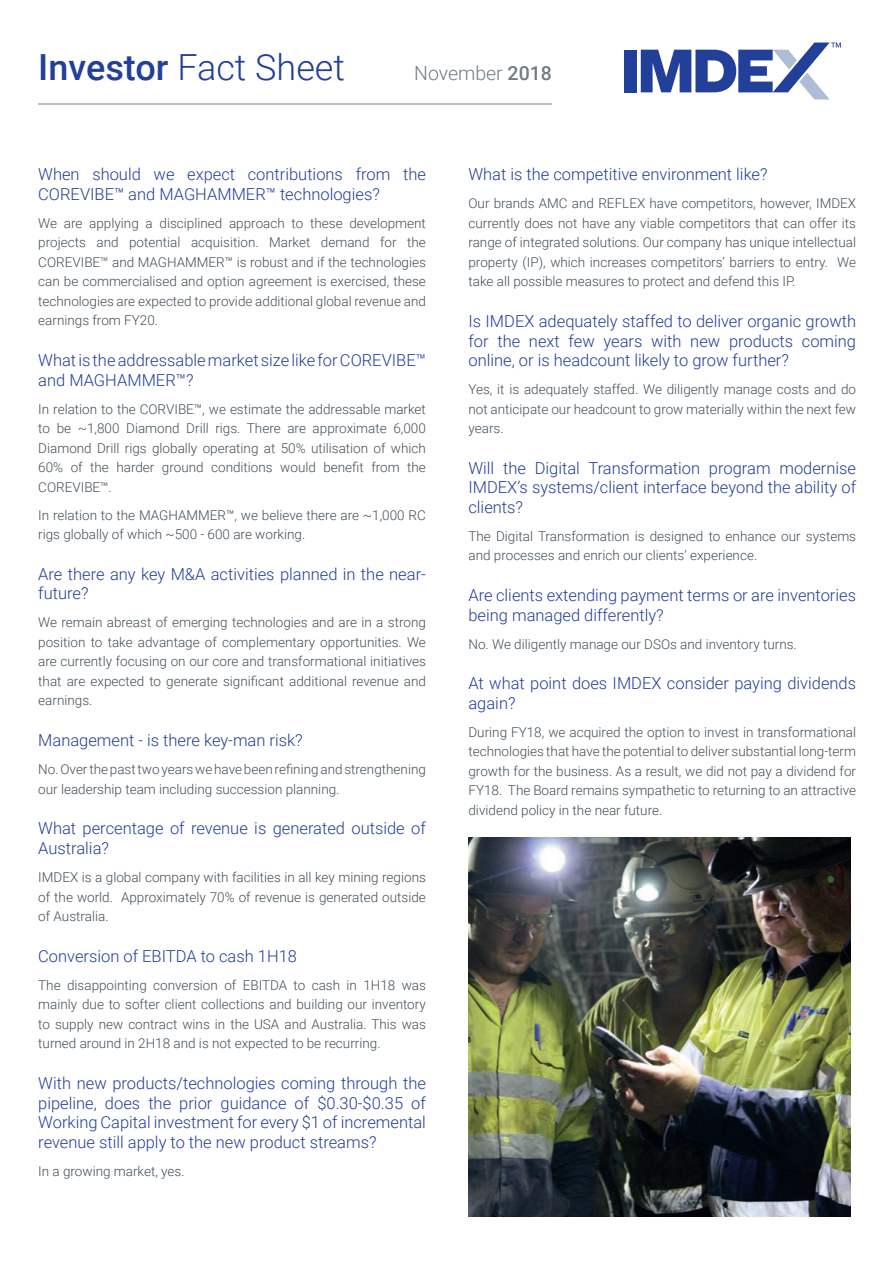
<style>
.page{position:relative;width:893px;height:1263px;background:#fff}
.page>*{position:absolute;margin:0;border:0;box-sizing:border-box;transform-origin:0 0}
.t1{font:300 36px "Roboto";color:#223f99}
.t2{font:300 19.5px "Roboto";color:#6f7c87}
.t3{font:300 16.5px/19.5px "Roboto";color:#223f99}
.t4{font:300 13.5px/19.5px "Roboto";color:#424f59;text-align:justify}
.s1{font-weight:500}
</style>
<div class="page">
<div style="left:625px;top:50px;width:12px;height:42px;background:#223f99"></div>
<svg style="left:641px;top:43px;width:200px;height:56px"></svg>
<hr style="left:38px;top:104px;width:514px;height:1px;background:#6f7c87">
<img style="left:468px;top:838px;width:382px;height:378px">
<h1 class="t1" style="left:38px;top:42px;width:308px"><span class="s1">Investor</span> Fact Sheet</h1>
<h2 class="t2" style="left:414px;top:60px;width:139px">November <span class="s1">2018</span></h2>
<p class="t3" style="left:38px;top:164px;width:389px">When should we expect contributions from the<br>COREVIBE™ and MAGHAMMER™ technologies?</p>
<p class="t4" style="left:38px;top:213px;width:389px">We are applying a disciplined approach to these development projects and potential acquisition. Market demand for the COREVIBE™ and MAGHAMMER™ is robust and if the technologies can be commercialised and option agreement is exercised, these technologies are expected to provide additional global revenue and earnings from FY20.</p>
<p class="t3" style="left:38px;top:350px;width:389px">What is the addressable market size like for COREVIBE™ and MAGHAMMER™?</p>
<p class="t4" style="left:38px;top:399px;width:389px">In relation to the CORVIBE™, we estimate the addressable market to be ~1,800 Diamond Drill rigs. There are approximate 6,000<br>Diamond Drill rigs globally operating at 50% utilisation of which 60% of the harder ground conditions would benefit from the COREVIBE™.</p>
<p class="t4" style="left:38px;top:505px;width:389px">In relation to the MAGHAMMER™, we believe there are ~1,000 RC rigs globally of which ~500 - 600 are working.</p>
<p class="t3" style="left:38px;top:564px;width:389px">Are there any key M&amp;A activities planned in the near&shy;future?</p>
<p class="t4" style="left:38px;top:612px;width:389px">We remain abreast of emerging technologies and are in a strong position to take advantage of complementary opportunities. We are currently focusing on our core and transformational initiatives that are expected to generate significant additional revenue and earnings.</p>
<p class="t3" style="left:38px;top:730px;width:266px">Management - is there key-man risk?</p>
<p class="t4" style="left:38px;top:759px;width:389px">No. Over the past two years we have been refining and strengthening our leadership team including succession planning.</p>
<p class="t3" style="left:38px;top:818px;width:389px">What percentage of revenue is generated outside of<br>Australia?</p>
<p class="t4" style="left:38px;top:867px;width:389px">IMDEX is a global company with facilities in all key mining regions of the world. Approximately 70% of revenue is generated outside of Australia.</p>
<p class="t3" style="left:38px;top:945px;width:260px">Conversion of EBITDA to cash 1H18</p>
<p class="t4" style="left:38px;top:975px;width:389px">The disappointing conversion of EBITDA to cash in 1H18 was mainly due to softer client collections and building our inventory to supply new contract wins in the USA and Australia. This was turned around in 2H18 and is not expected to be recurring.</p>
<p class="t3" style="left:38px;top:1073px;width:389px;text-align:justify">With new products/technologies coming through the pipeline, does the prior guidance of $0.30-$0.35 of Working Capital investment for every $1 of incremental revenue still apply to the new product streams?</p>
<p class="t4" style="left:38px;top:1160px;width:148px">In a growing market, yes.</p>
<p class="t3" style="left:468px;top:164px;width:301px">What is the competitive environment like?</p>
<p class="t4" style="left:468px;top:193px;width:389px">Our brands AMC and REFLEX have competitors, however, IMDEX currently does not have any viable competitors that can offer its range of integrated solutions. Our company has unique intellectual property (IP), which increases competitors’ barriers to entry. We take all possible measures to protect and defend this IP.</p>
<p class="t3" style="left:468px;top:311px;width:389px;text-align:justify">Is IMDEX adequately staffed to deliver organic growth for the next few years with new products coming online, or is headcount likely to grow further?</p>
<p class="t4" style="left:468px;top:379px;width:389px">Yes, it is adequately staffed. We diligently manage costs and do not anticipate our headcount to grow materially within the next few years.</p>
<p class="t3" style="left:468px;top:458px;width:389px;text-align:justify">Will the Digital Transformation program modernise IMDEX’s systems/client interface beyond the ability of clients?</p>
<p class="t4" style="left:468px;top:526px;width:389px">The Digital Transformation is designed to enhance our systems and processes and enrich our clients’ experience.</p>
<p class="t3" style="left:468px;top:585px;width:389px">Are clients extending payment terms or are inventories being managed differently?</p>
<p class="t4" style="left:468px;top:634px;width:330px">No. We diligently manage our DSOs and inventory turns.</p>
<p class="t3" style="left:468px;top:673px;width:389px">At what point does IMDEX consider paying dividends again?</p>
<p class="t4" style="left:468px;top:722px;width:389px">During FY18, we acquired the option to invest in transformational technologies that have the potential to deliver substantial long-term growth for the business. As a result, we did not pay a dividend for FY18. The Board remains sympathetic to returning to an attractive dividend policy in the near future.</p>
</div>
